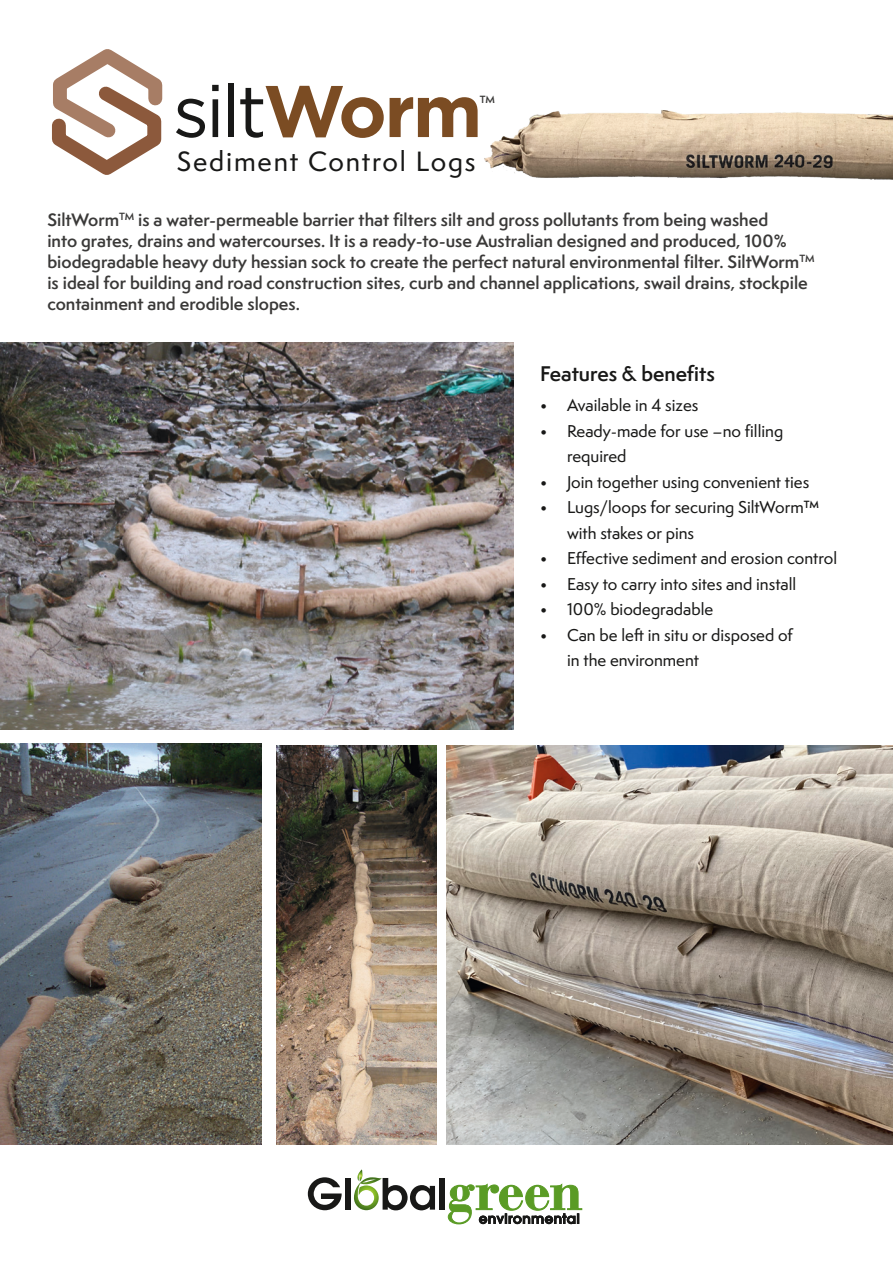
<style>
.page{position:relative;width:893px;height:1263px;background:#fff}
.page>*{position:absolute;margin:0;border:0;box-sizing:border-box;transform-origin:0 0}
.t1{font:73.05px "Gotham";color:#181817}
.t2{font:500 25.65px "Semplicita Pro";letter-spacing:.07em;color:#181817}
.t3{font:600 19.5px "Semplicita Pro";color:#181817}
.t4{font:600 16.5px/21px "Semplicita Pro";color:#3a3938}
.t5{font:500 15.75px/25.5px "Semplicita Pro";color:#181817}
.t6{font:600 9.6px "Semplicita Pro";color:#3a3938}
.s1{font-weight:700;color:#7b4c23}
</style>
<div class="page">
<img style="left:0;top:342px;width:513px;height:387px">
<img style="left:0;top:744px;width:262px;height:400px">
<img style="left:276px;top:745px;width:161px;height:399px">
<svg style="left:52px;top:49px;width:111px;height:126px"></svg>
<svg style="left:308px;top:1177px;width:34px;height:33px"></svg>
<div style="left:345px;top:1178px;width:6px;height:31px;background:#181817"></div>
<div style="left:439px;top:1178px;width:6px;height:31px;background:#181817"></div>
<svg style="left:354px;top:1169px;width:81px;height:41px"></svg>
<svg style="left:448px;top:1183px;width:134px;height:41px"></svg>
<img style="left:446px;top:745px;width:447px;height:399px">
<img style="left:457px;top:110px;width:436px;height:266px">
<p class="t1" style="left:173px;top:64px;width:311px">silt<span class="s1">Worm</span></p>
<p class="t2" style="left:177px;top:143px;width:300px">Sediment Control Logs</p>
<p class="t6" style="left:480px;top:92px;width:17px">TM</p>
<p class="t4" style="left:47px;top:209px;width:769px">SiltWorm<sup>TM</sup> is a water-permeable barrier that filters silt and gross pollutants from being washed<br>into grates, drains and watercourses. It is a ready-to-use Australian designed and produced, 100% biodegradable heavy duty hessian sock to create the perfect natural environmental filter. SiltWorm<sup>TM </sup>is ideal for building and road construction sites, curb and channel applications, swail drains, stockpile containment and erodible slopes.</p>
<p class="t3" style="left:540px;top:360px;width:176px">Features &amp; benefits</p>
<p class="t5" style="left:540px;top:392px;width:160px">• Available in 4 sizes</p>
<p class="t5" style="left:567px;top:418px;width:218px;text-indent:-27px">• Ready-made for use –no filling required</p>
<p class="t5" style="left:540px;top:469px;width:271px">• Join together using convenient ties</p>
<p class="t5" style="left:567px;top:494px;width:253px;text-indent:-27px">• Lugs/loops for securing SiltWorm<sup>TM </sup>with stakes or pins</p>
<p class="t5" style="left:540px;top:545px;width:299px">• Effective sediment and erosion control</p>
<p class="t5" style="left:540px;top:571px;width:258px">• Easy to carry into sites and install</p>
<p class="t5" style="left:540px;top:596px;width:175px">• 100% biodegradable</p>
<p class="t5" style="left:567px;top:622px;width:227px;text-indent:-27px">• Can be left in situ or disposed of in the environment</p>
</div>
